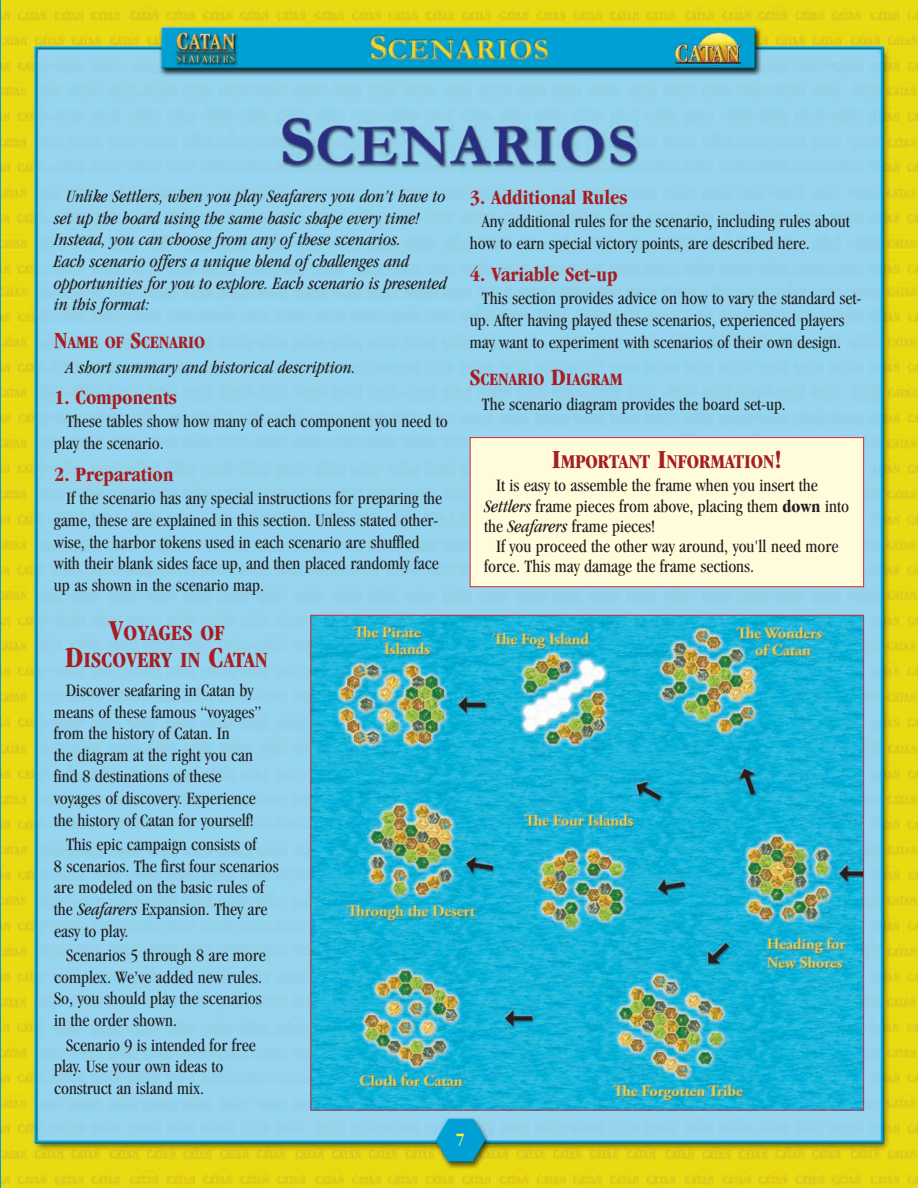
<style>
.page{position:relative;width:918px;height:1188px;background:#fff}
.page>*{position:absolute;margin:0;border:0;box-sizing:border-box;transform-origin:0 0}
.t1{font:700 condensed 22.5px/27px "Garamond";color:#a61e22;text-align:center}
.t2{font:700 condensed 21px "Garamond";color:#a61e22}
.t3{font:700 condensed 20.25px "Garamond";color:#a61e22}
.t4{font:condensed 18px/21.6px "Garamond";color:#231f20}
.t5{font:italic condensed 18px/21.6px "Garamond";color:#231f20}
.t6{font:700 condensed 18px "Garamond";color:#fff33c}
.s1{font-weight:700;font-style:normal;font-size:24px;color:#a61e22}
.s2{font-weight:700;font-style:normal;color:#a61e22}
.s3{font-size:30px}
.s4{font-style:italic}
.s5{font-weight:700;font-size:24px;color:#a61e22}
.s6{font-weight:700;color:#a61e22}
.s7{font-size:27px}
.s8{font-weight:700}
</style>
<div class="page">
<img style="left:1px;top:0;width:917px;height:1188px">
<div style="left:470px;top:438px;width:394px;height:149px;background:#fffcdc"></div>
<div style="left:470px;top:437px;width:394px;height:150px;border:1px solid #d7263b"></div>
<img style="left:312px;top:617px;width:550px;height:491px">
<p class="t5" style="left:54px;top:187px;width:394px;text-indent:12px">Unlike Settlers, when you play Seafarers you don’t have to set up the board using the same basic shape every time!<br>Instead, you can choose from any of these scenarios.<br>Each scenario offers a unique blend of challenges and opportunities for you to explore. Each scenario is presented in this format:</p>
<p class="t5" style="left:66px;top:331px;width:291px;line-height:24.6px;text-indent:-12px"><span class="s1">N</span><span class="s2">AME OF</span> <span class="s1">S</span><span class="s2">CENARIO<br></span>A short summary and historical description.</p>
<p class="t2" style="left:54px;top:389px;width:125px">1. Components</p>
<p class="t4" style="left:54px;top:412px;width:395px;text-indent:12px">These tables show how many of each component you need to play the scenario.</p>
<p class="t2" style="left:54px;top:467px;width:121px">2. Preparation</p>
<p class="t4" style="left:54px;top:489px;width:390px;text-indent:12px">If the scenario has any special instructions for preparing the game, these are explained in this section. Unless stated other&shy;wise, the harbor tokens used in each scenario are shuffled with their blank sides face up, and then placed randomly face up as shown in the scenario map.</p>
<p class="t1" style="left:65px;top:621px;width:204px"><span class="s3">V</span>OYAGES OF<br><span class="s3">D</span>ISCOVERY IN <span class="s3">C</span>ATAN</p>
<p class="t4" style="left:54px;top:681px;width:209px;text-indent:12px">Discover seafaring in Catan by means of these famous “voyages” from the history of Catan. In<br>the diagram at the right you can find 8 destinations of these voyages of discovery. Experience the history of Catan for yourself!</p>
<p class="t4" style="left:54px;top:835px;width:226px;text-indent:12px">This epic campaign consists of<br>8 scenarios. The first four scenarios are modeled on the basic rules of the <span class="s4">Seafarers</span> Expansion. They are easy to play.</p>
<p class="t4" style="left:54px;top:946px;width:213px;text-indent:12px">Scenarios 5 through 8 are more complex. We’ve added new rules.<br>So, you should play the scenarios in the order shown.</p>
<p class="t4" style="left:54px;top:1035px;width:203px;text-indent:12px">Scenario 9 is intended for free play. Use your own ideas to construct an island mix.</p>
<p class="t2" style="left:470px;top:189px;width:159px">3. Additional Rules</p>
<p class="t4" style="left:470px;top:212px;width:381px;text-indent:12px">Any additional rules for the scenario, including rules about how to earn special victory points, are described here.</p>
<p class="t2" style="left:470px;top:267px;width:149px">4. Variable Set-up</p>
<p class="t4" style="left:470px;top:289px;width:393px;text-indent:12px">This section provides advice on how to vary the standard set&shy;up. After having played these scenarios, experienced players may want to experiment with scenarios of their own design.</p>
<p class="t4" style="left:482px;top:369px;width:306px;line-height:24.6px;text-indent:-12px"><span class="s5">S</span><span class="s6">CENARIO</span> <span class="s5">D</span><span class="s6">IAGRAM<br></span>The scenario diagram provides the board set-up.</p>
<p class="t3" style="left:552px;top:454px;width:232px"><span class="s7">I</span>MPORTANT <span class="s7">I</span>NFORMATION<span class="s7">!</span></p>
<p class="t4" style="left:484px;top:477px;width:366px;line-height:20.2px;text-indent:12px">It is easy to assemble the frame when you insert the<br><span class="s4">Settlers</span> frame pieces from above, placing them <span class="s8">down</span> into the <span class="s4">Seafarers</span> frame pieces!</p>
<p class="t4" style="left:484px;top:538px;width:356px;line-height:20.2px;text-indent:12px">If you proceed the other way around, you'll need more force. This may damage the frame sections.</p>
<p class="t6" style="left:456px;top:1132px;width:10px">7</p>
</div>
